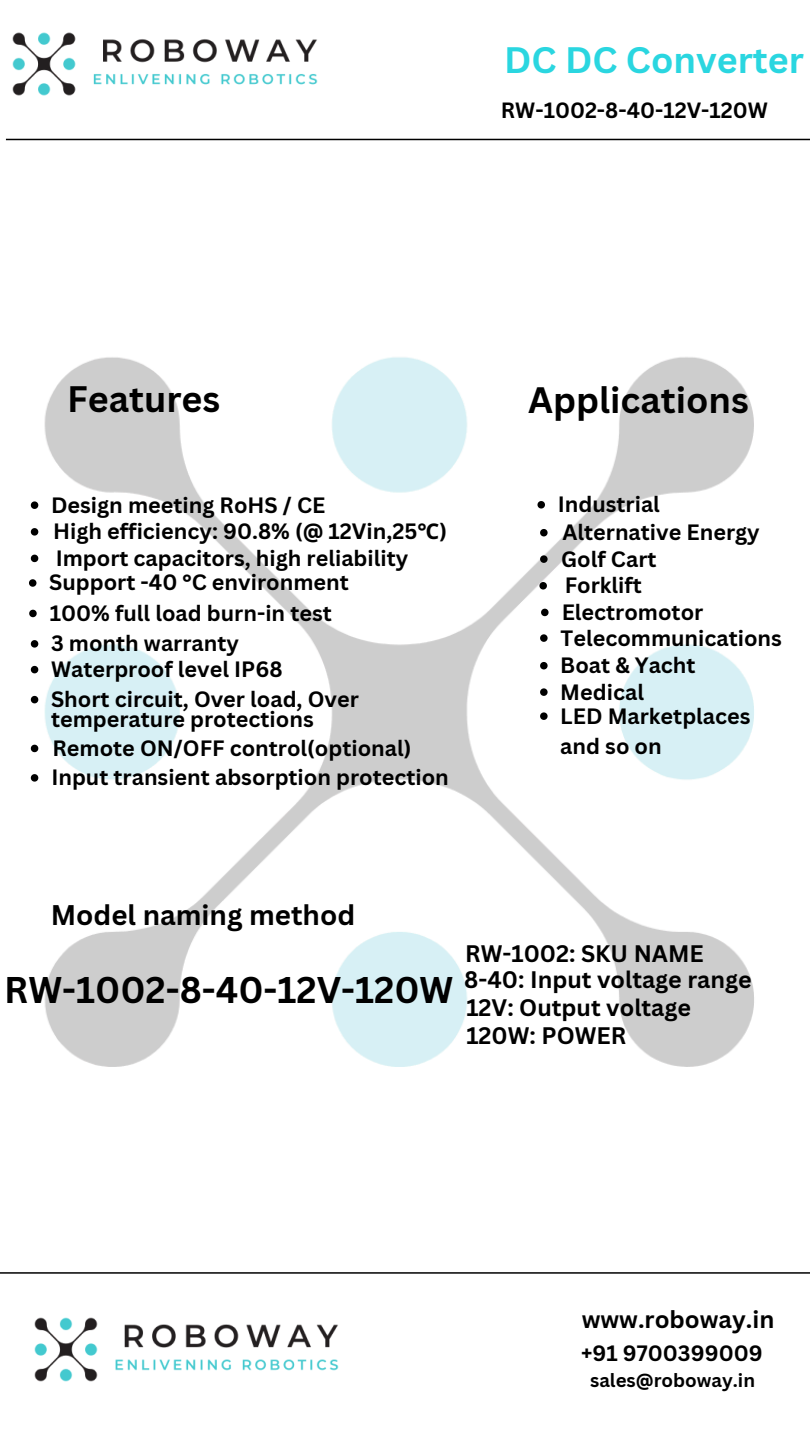
<style>
.page{position:relative;width:810px;height:1440px;background:#fff}
.page>*{position:absolute;margin:0;border:0;box-sizing:border-box;transform-origin:0 0}
.t1{font:700 36.2px "Canva Sans";color:#000}
.t2{font:700 35.8px "Canva Sans";color:#000}
.t3{font:700 35.8px "Canva Sans";color:#2ad6e0}
.t4{font:700 27.7px "Canva Sans";color:#000}
.t5{font:700 23.8px "Canva Sans";color:#000}
.t6{font:700 23.3px "Canva Sans";color:#000}
.t7{font:700 21.6px/30px "Canva Sans";color:#000}
.t8{font:700 21.5px "Canva Sans";color:#000}
.t9{font:700 18.6px "Canva Sans";color:#000}
.s1{font-family:"Noto Sans"}
</style>
<div class="page">
<img style="left:30px;top:357px;width:724px;height:710px">
<svg style="left:31px;top:501px;width:7px;height:8px"></svg>
<svg style="left:31px;top:528px;width:7px;height:8px"></svg>
<svg style="left:29px;top:579px;width:7px;height:8px"></svg>
<svg style="left:29px;top:610px;width:8px;height:7px"></svg>
<svg style="left:31px;top:640px;width:7px;height:8px"></svg>
<svg style="left:537px;top:501px;width:8px;height:8px"></svg>
<svg style="left:540px;top:529px;width:8px;height:7px"></svg>
<svg style="left:540px;top:555px;width:8px;height:8px"></svg>
<svg style="left:539px;top:582px;width:8px;height:8px"></svg>
<svg style="left:541px;top:609px;width:8px;height:7px"></svg>
<svg style="left:540px;top:634px;width:8px;height:8px"></svg>
<svg style="left:540px;top:662px;width:8px;height:7px"></svg>
<svg style="left:540px;top:712px;width:8px;height:8px"></svg>
<svg style="left:31px;top:555px;width:7px;height:7px"></svg>
<svg style="left:540px;top:688px;width:8px;height:8px"></svg>
<svg style="left:31px;top:666px;width:7px;height:7px"></svg>
<svg style="left:31px;top:696px;width:7px;height:7px"></svg>
<hr style="left:6px;top:139px;width:804px;height:1px;background:#000">
<img style="left:13px;top:32px;width:304px;height:64px">
<hr style="left:0;top:1272px;width:810px;height:2px;background:#000">
<img style="left:34px;top:1317px;width:305px;height:65px">
<svg style="left:31px;top:745px;width:7px;height:7px"></svg>
<svg style="left:31px;top:774px;width:7px;height:8px"></svg>
<p class="t3" style="left:504px;top:35px;width:301px">DC DC Converter</p>
<h3 class="t8" style="left:501px;top:95px;width:268px">RW-1002-8-40-12V-120W</h3>
<p class="t2" style="left:67px;top:374px;width:155px">Features</p>
<h2 class="t7" style="left:51px;top:489px;width:276px">Design meeting RoHS / CE</h2>
<h4 class="t7" style="left:53px;top:516px;width:395px">High efficiency: 90.8% (@ 12Vin,25<span class="s1">℃</span>)</h4>
<p class="t7" style="left:49px;top:567px;width:301px">Support -40 °C environment</p>
<p class="t7" style="left:50px;top:598px;width:284px">100% full load burn-in test</p>
<h2 class="t7" style="left:51px;top:628px;width:189px">3 month warranty</h2>
<p class="t7" style="left:56px;top:543px;width:354px">Import capacitors, high reliability</p>
<p class="t7" style="left:51px;top:654px;width:233px">Waterproof level IP68</p>
<p class="t7" style="left:51px;top:689px;width:309px;line-height:19.5px">Short circuit, Over load, Over temperature protections</p>
<h1 class="t7" style="left:53px;top:733px;width:360px">Remote ON/OFF control(optional)</h1>
<h4 class="t7" style="left:51px;top:762px;width:399px">Input transient absorption protection</h4>
<p class="t2" style="left:528px;top:375px;width:222px">Applications</p>
<p class="t7" style="left:558px;top:489px;width:104px">Industrial</p>
<p class="t7" style="left:562px;top:517px;width:199px">Alternative Energy</p>
<p class="t7" style="left:561px;top:543px;width:97px">Golf Cart</p>
<p class="t7" style="left:565px;top:570px;width:79px">Forklift</p>
<p class="t7" style="left:562px;top:597px;width:143px">Electromotor</p>
<p class="t7" style="left:561px;top:622px;width:223px">Telecommunications</p>
<p class="t7" style="left:560px;top:650px;width:137px">Boat &amp; Yacht</p>
<p class="t7" style="left:560px;top:700px;width:192px">LED Marketplaces and so on</p>
<p class="t7" style="left:560px;top:676px;width:85px">Medical</p>
<p class="t4" style="left:51px;top:896px;width:306px">Model naming method</p>
<h2 class="t1" style="left:4px;top:964px;width:451px">RW-1002-8-40-12V-120W</h2>
<p class="t6" style="left:465px;top:937px;width:240px">RW-1002: SKU NAME</p>
<p class="t6" style="left:464px;top:963px;width:289px">8-40: Input voltage range</p>
<p class="t6" style="left:466px;top:991px;width:226px">12V: Output voltage</p>
<p class="t6" style="left:466px;top:1019px;width:161px">120W: POWER</p>
<p class="t5" style="left:582px;top:1303px;width:194px">www.roboway.in</p>
<p class="t7" style="left:581px;top:1337px;width:183px">+91 9700399009</p>
<p class="t9" style="left:590px;top:1367px;width:166px">sales@roboway.in</p>
</div>
